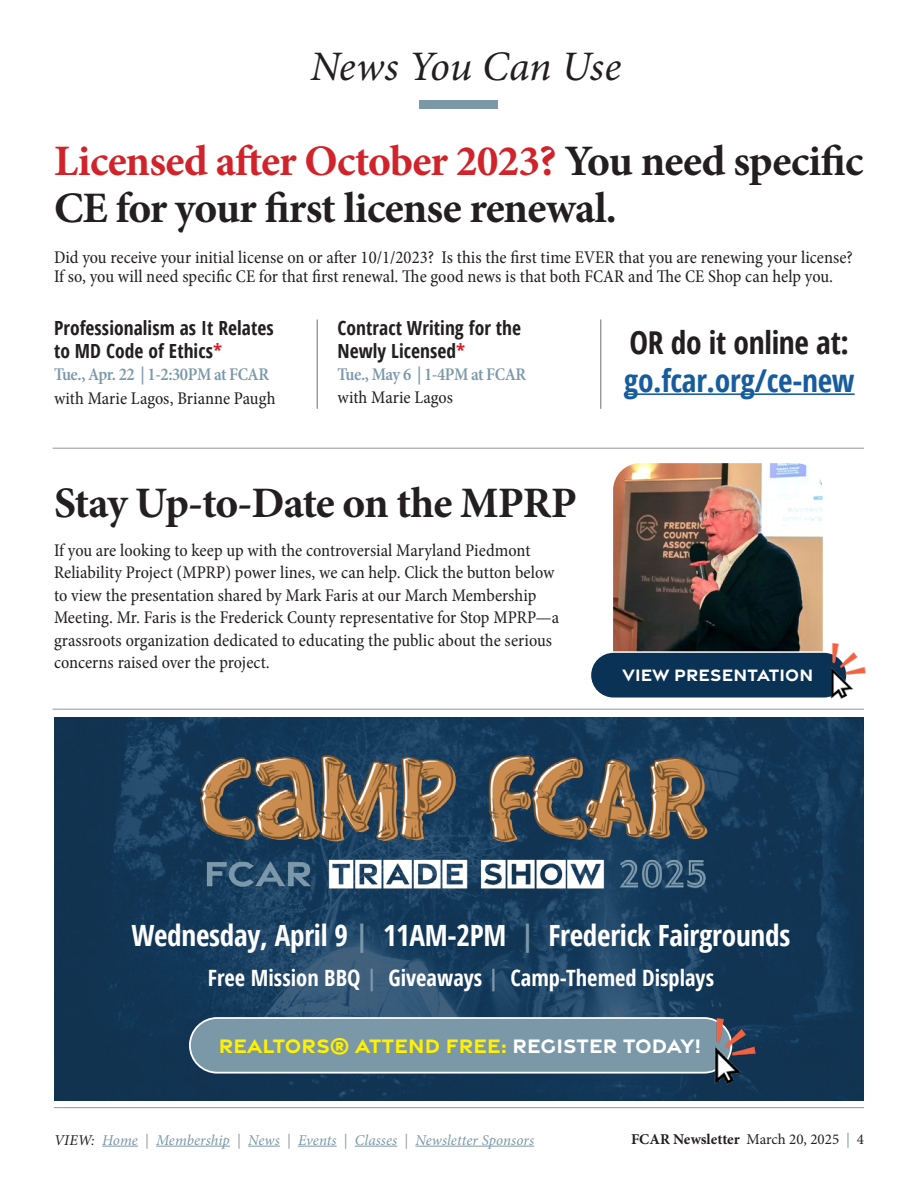
<style>
.page{position:relative;width:918px;height:1188px;background:#fff}
.page>*{position:absolute;margin:0;border:0;box-sizing:border-box;transform-origin:0 0}
.t1{font:700 43.5px/46.5px "Minion Pro";letter-spacing:-.02em;color:#231f20}
.t2{font:italic 42px "Minion Pro";letter-spacing:-.005em;color:#231f20}
.t3{font:700 condensed 31.5px "Open Sans";letter-spacing:-.01em;color:#175d9e}
.t4{font:700 condensed 31.5px "Open Sans";letter-spacing:-.01em;color:#231f20}
.t5{font:700 condensed 29.25px "Open Sans";letter-spacing:-.01em;color:#fff}
.t6{font:700 condensed 22.5px "Open Sans";color:#fff}
.t7{font:700 21.15px "Gravesend Sans";letter-spacing:.01em;color:#fff101}
.t8{font:700 condensed 19.5px/23.4px "Open Sans";letter-spacing:.005em;color:#231f20}
.t9{font:condensed 18px/22.5px "Minion Pro";color:#231f20}
.t10{font:600 condensed 18px "Minion Pro";letter-spacing:-.025em;color:#7b98a9}
.t11{font:700 17.85px "Gravesend Sans";letter-spacing:.01em;color:#fff}
.t12{font:italic 15px "Minion Pro";letter-spacing:.005em;color:#7b98a9}
.t13{font:700 15px "Minion Pro";color:#231f20}
.s1{color:#d1232a}
.s2{color:#7b98a9}
.s3{color:#fff}
.s4{color:#231f20}
.s5{color:#939598}
.s6{font-weight:400}
.s7{font-weight:400;color:#7b98a9}
</style>
<div class="page">
<hr style="left:54px;top:1107px;width:810px;height:1px;background:#939598">
<hr style="left:102px;top:1146px;width:36px;height:1px;background:#7b98a9">
<hr style="left:156px;top:1146px;width:74px;height:1px;background:#7b98a9">
<hr style="left:248px;top:1146px;width:32px;height:1px;background:#7b98a9">
<hr style="left:298px;top:1146px;width:39px;height:1px;background:#7b98a9">
<hr style="left:355px;top:1146px;width:42px;height:1px;background:#7b98a9">
<hr style="left:415px;top:1146px;width:119px;height:1px;background:#7b98a9">
<div style="left:420px;top:101px;width:78px;height:8px;background:#7b98a9"></div>
<hr style="left:53px;top:448px;width:811px;height:1px;background:#939598">
<hr style="left:53px;top:709px;width:811px;height:1px;background:#939598">
<img style="left:54px;top:717px;width:810px;height:384px">
<img style="left:198px;top:746px;width:511px;height:149px">
<div style="left:190px;top:1018px;width:541px;height:55px;background:#7b98a9;border-radius:27px"></div>
<div style="left:189px;top:1017px;width:543px;height:57px;border:2px solid #fff;border-radius:27px"></div>
<img style="left:675px;top:1006px;width:99px;height:95px">
<hr style="left:317px;top:320px;width:1px;height:89px;background:#939598">
<hr style="left:600px;top:320px;width:1px;height:89px;background:#939598">
<hr style="left:624px;top:393px;width:231px;height:2px;background:#175d9e">
<img style="left:613px;top:463px;width:210px;height:188px">
<div style="left:590px;top:652px;width:257px;height:46px;background:#0a3254;border-radius:23px"></div>
<div style="left:590px;top:651px;width:258px;height:48px;border:2px solid #fff;border-radius:23px"></div>
<img style="left:798px;top:633px;width:68px;height:77px">
<h2 class="t2" style="left:310px;top:38px;width:312px">News You Can Use</h2>
<h1 class="t1" style="left:54px;top:137px;width:811px"><span class="s1">Licensed after October 2023?</span> You need specific<br>CE for your first license renewal.</h1>
<p class="t9" style="left:54px;top:247px;width:800px;line-height:19.5px">Did you receive your initial license on or after 10/1/2023? Is this the first time EVER that you are renewing your license?<br>If so, you will need specific CE for that first renewal. The good news is that both FCAR and The CE Shop can help you.</p>
<p class="t8" style="left:54px;top:315px;width:221px">Professionalism as It Relates to MD Code of Ethics<span class="s1">*</span></p>
<p class="t10" style="left:54px;top:363px;width:217px">Tue., Apr. 22 | 1-2:30PM at FCAR</p>
<p class="t9" style="left:54px;top:387px;width:223px">with Marie Lagos, Brianne Paugh</p>
<p class="t8" style="left:338px;top:315px;width:185px">Contract Writing for the<br>Newly Licensed<span class="s1">*</span></p>
<p class="t10" style="left:338px;top:363px;width:190px">Tue., May 6 | 1-4PM at FCAR</p>
<p class="t9" style="left:338px;top:386px;width:117px">with Marie Lagos</p>
<h1 class="t1" style="left:54px;top:479px;width:524px">Stay Up-to-Date on the MPRP</h1>
<p class="t9" style="left:54px;top:539px;width:507px">If you are looking to keep up with the controversial Maryland Piedmont Reliability Project (MPRP) power lines, we can help. Click the button below to view the presentation shared by Mark Faris at our March Membership Meeting. Mr. Faris is the Frederick County representative for Stop MPRP—a grassroots organization dedicated to educating the public about the serious concerns raised over the project.</p>
<h3 class="t4" style="left:630px;top:321px;width:221px">OR do it online at:</h3>
<h3 class="t3" style="left:624px;top:358px;width:232px">go.fcar.org/ce-new</h3>
<p class="t11" style="left:623px;top:664px;width:192px">VIEW PRESENTATION</p>
<h3 class="t5" style="left:132px;top:915px;width:660px">Wednesday, April 9 <span class="s2">|</span> 11AM-2PM <span class="s2">|</span> Frederick Fairgrounds</h3>
<p class="t6" style="left:208px;top:963px;width:508px">Free Mission BBQ <span class="s2">|</span> Giveaways <span class="s2">|</span> Camp-Themed Displays</p>
<p class="t7" style="left:219px;top:1032px;width:484px">REALTORS® ATTEND FREE: <span class="s3">REGISTER TODAY!</span></p>
<p class="t12" style="left:54px;top:1130px;width:482px"><span class="s4">VIEW:</span> Home <span class="s5">|</span> Membership <span class="s5">|</span> News <span class="s5">|</span> Events <span class="s5">|</span> Classes <span class="s5">|</span> Newsletter Sponsors</p>
<p class="t13" style="left:631px;top:1128px;width:234px">FCAR Newsletter <span class="s6">March 20, 2025</span> <span class="s7">|</span> <span class="s6">4</span></p>
</div>
